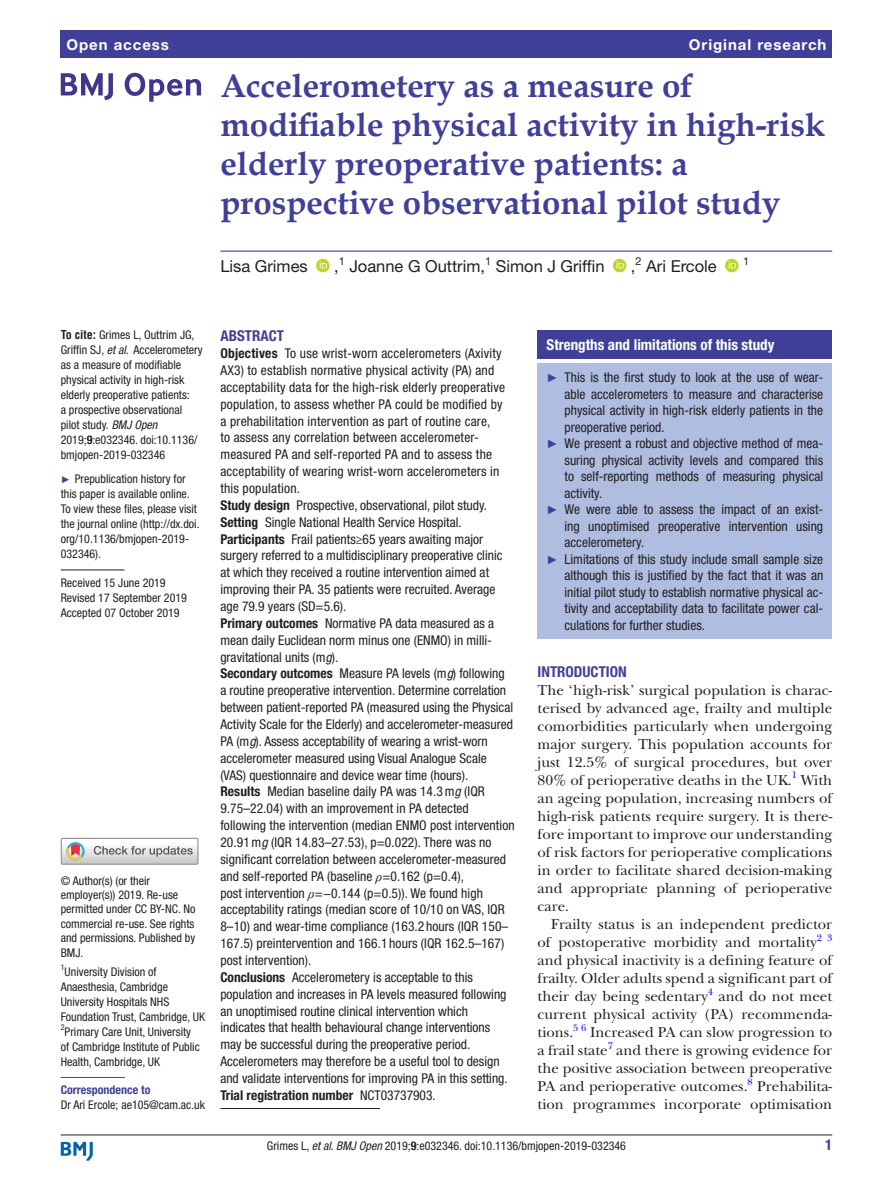
<style>
.page{position:relative;width:893px;height:1191px;background:#fff}
.page>*{position:absolute;margin:0;border:0;box-sizing:border-box;transform-origin:0 0}
.t1{font:700 33px/39px "Book Antiqua";color:#414099}
.t2{font:16.5px "Helvetica Neue LT Std";color:#231f20}
.t3{font:15px/18px "New Baskerville";color:#231f20;text-align:justify}
.t4{font:700 condensed 15px "Helvetica Neue LT Std";color:#fff}
.t5{font:700 15px "Helvetica Neue LT Std";letter-spacing:.065em;color:#fff}
.t6{font:700 condensed 15px "Helvetica Neue LT Std";color:#414099}
.t7{font:condensed 13.5px/16.8px "Helvetica Neue LT Std";color:#231f20}
.t8{font:condensed 12px/15px "Helvetica Neue LT Std";color:#231f20}
.t9{font:700 condensed 12px "Helvetica Neue LT Std";color:#414099}
.t10{font:10.95px "Helvetica Neue LT Std";color:#231f20}
.t11{font:9.9px "New Baskerville";color:#00f}
.t12{font:condensed 7.95px "Helvetica Neue LT Std";color:#231f20}
.s1{font-family:"Helvetica LT Std";font-weight:700}
.s2{font-style:italic}
.s3{font-weight:700}
.s4{font-family:"Arial";font-stretch:normal;font-size:9.75px;color:#414099}
.s5{font-family:"Times New Roman";font-style:italic;font-stretch:normal}
.s6{font-family:"Arial";font-stretch:normal;font-size:12px;color:#414099}
</style>
<div class="page">
<hr style="left:61px;top:1134px;width:771px;height:1px;background:#231f20">
<svg style="left:61px;top:1141px;width:32px;height:19px"></svg>
<div style="left:61px;top:31px;width:771px;height:27px;background:#414099"></div>
<hr style="left:220px;top:250px;width:612px;height:2px;background:#414099">
<svg style="left:316px;top:259px;width:14px;height:13px"></svg>
<svg style="left:613px;top:259px;width:13px;height:13px"></svg>
<svg style="left:725px;top:259px;width:13px;height:13px"></svg>
<hr style="left:61px;top:569px;width:64px;height:1px;background:#231f20">
<hr style="left:61px;top:1077px;width:64px;height:1px;background:#414099">
<svg style="left:61px;top:73px;width:52px;height:27px"></svg>
<svg style="left:125px;top:73px;width:76px;height:29px"></svg>
<div style="left:61px;top:837px;width:138px;height:27px;border:1px solid #969090"></div>
<svg style="left:61px;top:838px;width:137px;height:26px"></svg>
<div style="left:538px;top:331px;width:294px;height:28px;background:#414099"></div>
<div style="left:538px;top:363px;width:294px;height:275px;background:#afbde1"></div>
<hr style="left:220px;top:1108px;width:160px;height:1px;background:#231f20">
<p class="t5" style="left:66px;top:35px;width:104px">Open access</p>
<p class="t5" style="left:689px;top:35px;width:139px">Original research</p>
<h1 class="t1" style="left:220px;top:66px;width:606px">Accelerometery as a measure of modifiable physical activity in high-risk elderly preoperative patients: a prospective observational pilot study</h1>
<p class="t2" style="left:220px;top:257px;width:89px">Lisa Grimes</p>
<p class="t2" style="left:334px;top:257px;width:6px">,</p>
<p class="t10" style="left:339px;top:254px;width:8px">1</p>
<p class="t2" style="left:349px;top:257px;width:137px">Joanne G Outtrim,</p>
<p class="t10" style="left:485px;top:254px;width:8px">1</p>
<p class="t2" style="left:496px;top:257px;width:110px">Simon J Griffin</p>
<p class="t10" style="left:636px;top:254px;width:8px">2</p>
<p class="t2" style="left:646px;top:257px;width:72px">Ari Ercole</p>
<p class="t10" style="left:743px;top:254px;width:8px">1</p>
<p class="t2" style="left:631px;top:257px;width:6px">,</p>
<p class="t8" style="left:61px;top:327px;width:144px"><span class="s1">To cite:</span> Grimes L, Outtrim JG,<br>Griffin SJ, <span class="s2">et al</span>. Accelerometery as a measure of modifiable physical activity in high-risk elderly preoperative patients:<br>a prospective observational pilot study. <span class="s2">BMJ Open<br></span>2019;<span class="s3">9</span>:e032346. doi:10.1136/ bmjopen-2019-032346</p>
<p class="t8" style="left:61px;top:471px;width:140px"><span class="s4">►</span> Prepublication history for this paper is available online.<br>To view these files, please visit the journal online (http://dx.doi. org/10.1136/bmjopen-2019-<br>032346).</p>
<p class="t8" style="left:61px;top:575px;width:128px">Received 15 June 2019<br>Revised 17 September 2019<br>Accepted 07 October 2019</p>
<p class="t8" style="left:61px;top:873px;width:136px;line-height:14.4px">© Author(s) (or their employer(s)) 2019. Re-use permitted under CC BY-NC. No commercial re-use. See rights and permissions. Published by<br>BMJ.</p>
<p class="t12" style="left:61px;top:963px;width:5px">1</p>
<p class="t8" style="left:61px;top:964px;width:146px;text-indent:4px">University Division of<br>Anaesthesia, Cambridge<br>University Hospitals NHS<br>Foundation Trust, Cambridge, UK<br><sup>2</sup>Primary Care Unit, University<br>of Cambridge Institute of Public<br>Health, Cambridge, UK</p>
<p class="t9" style="left:61px;top:1082px;width:91px">Correspondence to</p>
<p class="t8" style="left:61px;top:1097px;width:146px">Dr Ari Ercole; ae105@cam.ac.uk</p>
<p class="t6" style="left:220px;top:327px;width:65px">Abstract</p>
<p class="t7" style="left:220px;top:345px;width:296px"><span class="s3">Objectives</span> To use wrist-worn accelerometers (Axivity AX3) to establish normative physical activity (PA) and acceptability data for the high-risk elderly preoperative population, to assess whether PA could be modified by<br>a prehabilitation intervention as part of routine care,<br>to assess any correlation between accelerometer&shy;measured PA and self-reported PA and to assess the acceptability of wearing wrist-worn accelerometers in this population.<br><span class="s3">Study design</span> Prospective, observational, pilot study.<br><span class="s3">Setting</span> Single National Health Service Hospital.<br><span class="s3">Participants</span> Frail patients≥65 years awaiting major surgery referred to a multidisciplinary preoperative clinic at which they received a routine intervention aimed at improving their PA. 35 patients were recruited. Average age 79.9 years (SD=5.6).<br><span class="s3">Primary outcomes</span> Normative PA data measured as a mean daily Euclidean norm minus one (ENMO) in milli&shy;gravitational units (m<span class="s2">g</span>).<br><span class="s3">Secondary outcomes</span> Measure PA levels (m<span class="s2">g</span>) following<br>a routine preoperative intervention. Determine correlation between patient-reported PA (measured using the Physical Activity Scale for the Elderly) and accelerometer-measured PA (m<span class="s2">g</span>). Assess acceptability of wearing a wrist-worn accelerometer measured using Visual Analogue Scale (VAS) questionnaire and device wear time (hours).<br><span class="s3">Results</span> Median baseline daily PA was 14.3m<span class="s2">g</span> (IQR 9.75–22.04) with an improvement in PA detected following the intervention (median ENMO post intervention 20.91m<span class="s2">g</span> (IQR 14.83–27.53), p=0.022). There was no significant correlation between accelerometer-measured and self-reported PA (baseline <span class="s5">ρ</span>=0.162 (p=0.4),<br>post intervention <span class="s5">ρ</span>=−0.144 (p=0.5)). We found high acceptability ratings (median score of 10/10 on VAS, IQR 8–10) and wear-time compliance (163.2 hours (IQR 150– 167.5) preintervention and 166.1 hours (IQR 162.5–167) post intervention).<br><span class="s3">Conclusions</span> Accelerometery is acceptable to this population and increases in PA levels measured following an unoptimised routine clinical intervention which indicates that health behavioural change interventions may be successful during the preoperative period.<br>Accelerometers may therefore be a useful tool to design and validate interventions for improving PA in this setting.<br><span class="s3">Trial registration number</span> NCT03737903.</p>
<p class="t4" style="left:547px;top:336px;width:229px">Strengths and limitations of this study</p>
<p class="t7" style="left:547px;top:369px;width:278px"><span class="s6">►</span> This is the first study to look at the use of wear-</p>
<p class="t7" style="left:565px;top:385px;width:260px">able accelerometers to measure and characterise</p>
<p class="t7" style="left:565px;top:402px;width:260px">physical activity in high-risk elderly patients in the</p>
<p class="t7" style="left:565px;top:418px;width:102px">preoperative period.</p>
<p class="t7" style="left:547px;top:435px;width:278px"><span class="s6">►</span> We present a robust and objective method of mea-</p>
<p class="t7" style="left:565px;top:451px;width:260px">suring physical activity levels and compared this</p>
<p class="t7" style="left:565px;top:468px;width:260px">to self-reporting methods of measuring physical</p>
<p class="t7" style="left:565px;top:484px;width:39px">activity.</p>
<p class="t7" style="left:547px;top:501px;width:278px"><span class="s6">►</span> We were able to assess the impact of an exist-</p>
<p class="t7" style="left:565px;top:517px;width:260px">ing unoptimised preoperative intervention using</p>
<p class="t7" style="left:565px;top:534px;width:81px">accelerometery.</p>
<p class="t7" style="left:547px;top:550px;width:278px"><span class="s6">►</span> Limitations of this study include small sample size</p>
<p class="t7" style="left:565px;top:567px;width:260px">although this is justified by the fact that it was an</p>
<p class="t7" style="left:565px;top:583px;width:260px">initial pilot study to establish normative physical ac-</p>
<p class="t7" style="left:565px;top:600px;width:260px">tivity and acceptability data to facilitate power cal-</p>
<p class="t7" style="left:565px;top:616px;width:142px">culations for further studies.</p>
<p class="t6" style="left:538px;top:663px;width:91px">Introduction</p>
<p class="t3" style="left:538px;top:681px;width:296px">The ‘high-risk’ surgical population is charac&shy;terised by advanced age, frailty and multiple comorbidities particularly when undergoing major surgery. This population accounts for just 12.5% of surgical procedures, but over 80% of perioperative deaths in the UK.</p>
<p class="t11" style="left:792px;top:769px;width:7px">1</p>
<p class="t3" style="left:538px;top:771px;width:296px;text-indent:263px">With an ageing population, increasing numbers of high-risk patients require surgery. It is there&shy;fore important to improve our understanding of risk factors for perioperative complications in order to facilitate shared decision-making and appropriate planning of perioperative care.</p>
<p class="t3" style="left:538px;top:915px;width:296px;text-indent:14px">Frailty status is an independent predictor of postoperative morbidity and mortality</p>
<p class="t11" style="left:817px;top:931px;width:17px">2 3</p>
<p class="t3" style="left:538px;top:951px;width:296px">and physical inactivity is a defining feature of frailty. Older adults spend a significant part of their day being sedentary</p>
<p class="t11" style="left:708px;top:985px;width:7px">4</p>
<p class="t3" style="left:538px;top:987px;width:296px;text-indent:181px">and do not meet current physical activity (PA) recommenda&shy;tions.</p>
<p class="t11" style="left:573px;top:1021px;width:14px">5 6</p>
<p class="t3" style="left:538px;top:1023px;width:296px;text-indent:53px">Increased PA can slow progression to a frail state</p>
<p class="t11" style="left:608px;top:1039px;width:7px">7</p>
<p class="t3" style="left:538px;top:1041px;width:296px;text-indent:79px">and there is growing evidence for the positive association between preoperative PA and perioperative outcomes.</p>
<p class="t11" style="left:748px;top:1075px;width:7px">8</p>
<p class="t3" style="left:538px;top:1077px;width:296px;text-align:right">Prehabilita-<br>tion programmes incorporate optimisation</p>
<p class="t8" style="left:267px;top:1137px;width:361px">Grimes L, <span class="s2">et al</span>. <span class="s2">BMJ Open</span> 2019;<span class="s3">9</span>:e032346. doi:10.1136/bmjopen-2019-032346</p>
<p class="t6" style="left:825px;top:1135px;width:9px">1</p>
</div>
